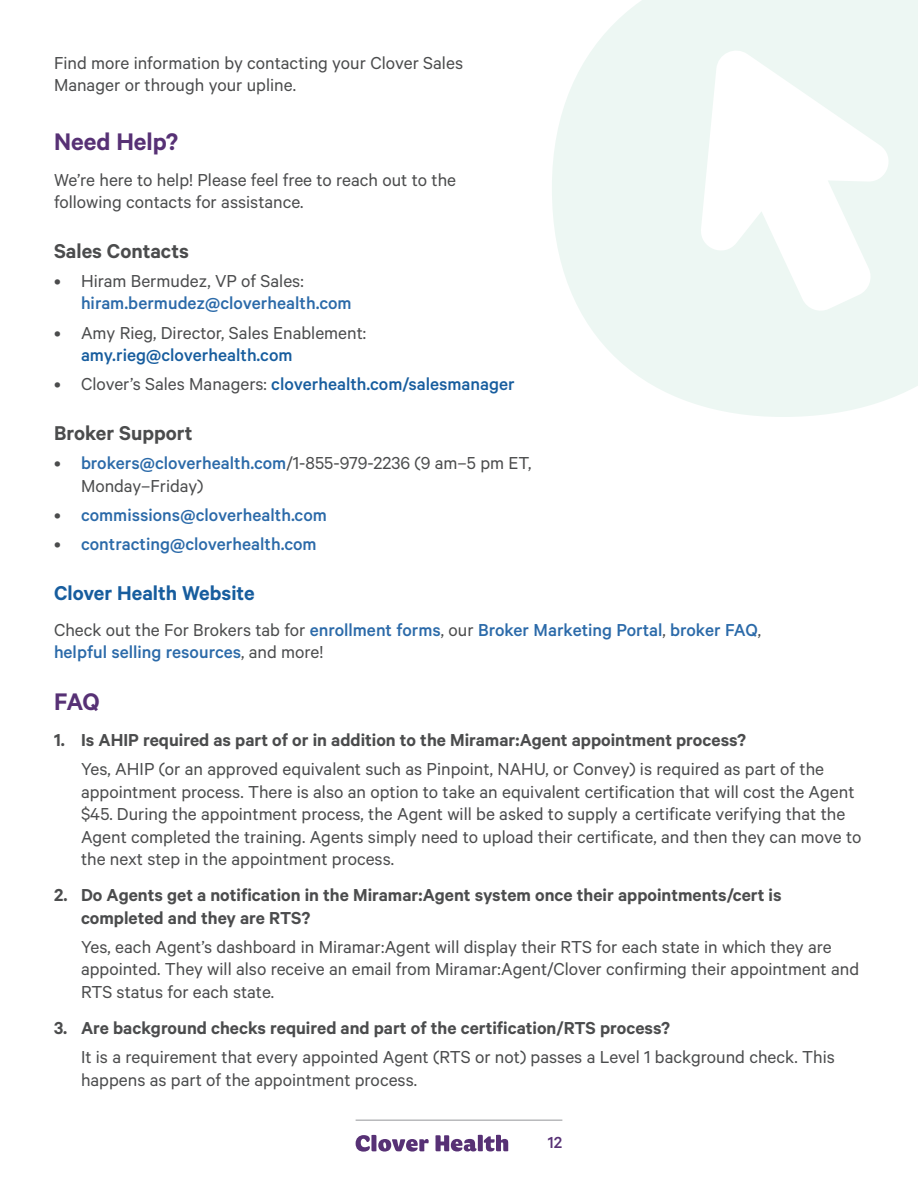
<style>
.page{position:relative;width:918px;height:1188px;background:#fff}
.page>*{position:absolute;margin:0;border:0;box-sizing:border-box;transform-origin:0 0}
.Heading{font:600 27px "Calibre";color:#573175}
.Subhead{font:600 22.5px "Calibre";color:#4b4c4d}
.Subhead-2{font:600 22.5px "Calibre";color:#175d9e}
.Standard_Bullet{font:19.5px/22.5px "Calibre";color:#4b4c4d}
.Numbered_Bullet{font:600 19.5px/22.5px "Calibre";color:#4b4c4d}
.Body_paragraph{font:19.5px/22.5px "Calibre";color:#4b4c4d}
.Standard_Bullet-2{font:500 19.5px/22.5px "Calibre";color:#2b6aa9}
.Body_paragraph-2{font:500 19.5px/22.5px "Calibre";color:#2b6aa9}
.Standard_Bullet-3{font:500 19.5px "Calibre";color:#175d9e}
.t1{font:500 18px "Calibre";color:#573175}
.s1{font-weight:400;color:#4b4c4d}
.s2{font-weight:500;color:#175d9e}
.s3{font-weight:500;color:#2b6aa9}
</style>
<div class="page">
<svg style="left:356px;top:1135px;width:73px;height:17px"></svg>
<svg style="left:435px;top:1135px;width:73px;height:17px"></svg>
<hr style="left:356px;top:1120px;width:206px;height:1px;background:#939598">
<svg style="left:552px;top:0;width:366px;height:417px;fill:#edf7f3"></svg>
<svg style="left:699px;top:46px;width:197px;height:267px"></svg>
<p class="Body_paragraph" style="left:54px;top:51px;width:411px">Find more information by contacting your Clover Sales<br>Manager or through your upline.</p>
<p class="Heading" style="left:54px;top:125px;width:126px">Need Help?</p>
<p class="Body_paragraph" style="left:54px;top:168px;width:404px">We’re here to help! Please feel free to reach out to the following contacts for assistance.</p>
<p class="Subhead" style="left:54px;top:237px;width:136px">Sales Contacts</p>
<p class="Standard_Bullet-2" style="left:81px;top:269px;width:272px;text-indent:-27px"><span class="s1">• Hiram Bermudez, VP of Sales: </span>hiram.bermudez@cloverhealth.com</p>
<p class="Standard_Bullet" style="left:81px;top:321px;width:287px;text-indent:-27px">• Amy Rieg, Director, Sales Enablement: <span class="s2">amy.rieg@cloverhealth.com</span></p>
<p class="Standard_Bullet-3" style="left:54px;top:373px;width:462px"><span class="s1">• Clover’s Sales Managers:</span> cloverhealth.com/salesmanager</p>
<p class="Subhead" style="left:54px;top:419px;width:140px">Broker Support</p>
<p class="Standard_Bullet" style="left:81px;top:451px;width:452px;text-indent:-27px">• <span class="s3">brokers@cloverhealth.com</span>/1-855-979-2236 (9 am–5 pm ET,<br>Monday–Friday)</p>
<p class="Standard_Bullet-2" style="left:54px;top:503px;width:274px"><span class="s1">•</span> commissions@cloverhealth.com</p>
<p class="Standard_Bullet-2" style="left:54px;top:532px;width:264px"><span class="s1">•</span> contracting@cloverhealth.com</p>
<p class="Subhead-2" style="left:54px;top:579px;width:202px">Clover Health Website</p>
<p class="Body_paragraph-2" style="left:54px;top:618px;width:709px"><span class="s1">Check out the For Brokers tab for</span> enrollment forms<span class="s1">, our</span> Broker Marketing Portal<span class="s1">,</span> broker FAQ<span class="s1">, </span>helpful selling resources<span class="s1">, and more!</span></p>
<p class="Heading" style="left:54px;top:685px;width:47px">FAQ</p>
<p class="Numbered_Bullet" style="left:54px;top:728px;width:694px">1. Is AHIP required as part of or in addition to the Miramar:Agent appointment process?</p>
<p class="Standard_Bullet" style="left:81px;top:757px;width:782px">Yes, AHIP (or an approved equivalent such as Pinpoint, NAHU, or Convey) is required as part of the appointment process. There is also an option to take an equivalent certification that will cost the Agent $45. During the appointment process, the Agent will be asked to supply a certificate verifying that the Agent completed the training. Agents simply need to upload their certificate, and then they can move to the next step in the appointment process.</p>
<p class="Numbered_Bullet" style="left:81px;top:883px;width:702px;text-indent:-27px">2. Do Agents get a notification in the Miramar:Agent system once their appointments/cert is completed and they are RTS?</p>
<p class="Standard_Bullet" style="left:81px;top:935px;width:780px">Yes, each Agent’s dashboard in Miramar:Agent will display their RTS for each state in which they are appointed. They will also receive an email from Miramar:Agent/Clover confirming their appointment and<br>RTS status for each state.</p>
<p class="Numbered_Bullet" style="left:54px;top:1016px;width:618px">3. Are background checks required and part of the certification/RTS process?</p>
<p class="Standard_Bullet" style="left:81px;top:1045px;width:755px">It is a requirement that every appointed Agent (RTS or not) passes a Level 1 background check. This happens as part of the appointment process.</p>
<p class="t1" style="left:548px;top:1132px;width:16px">12</p>
</div>
